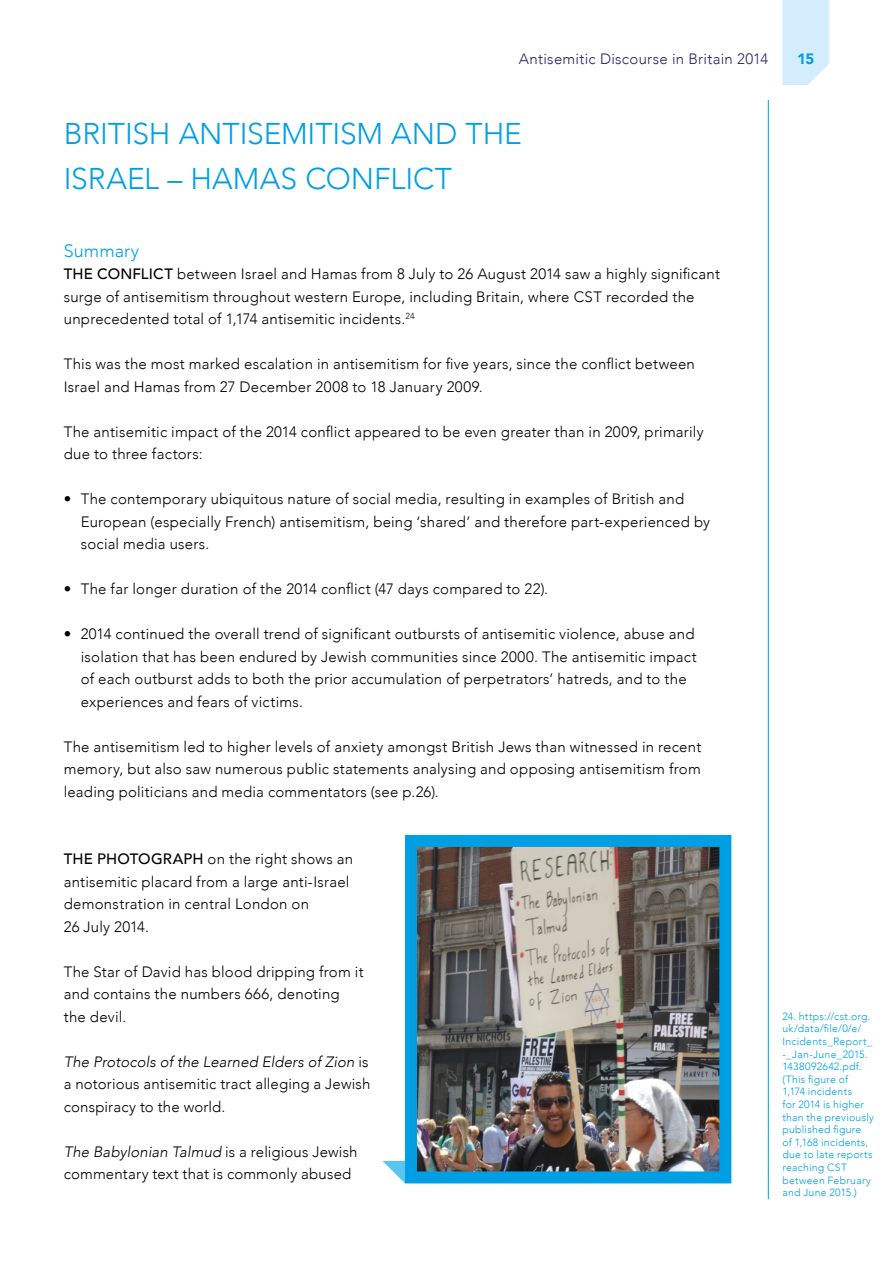
<style>
.page{position:relative;width:893px;height:1263px;background:#fff}
.page>*{position:absolute;margin:0;border:0;box-sizing:border-box;transform-origin:0 0}
.t1{font:300 30px/45px "Avenir";color:#009fe3}
.t2{font:300 18px "Avenir";letter-spacing:.005em;color:#009fe3}
.t3{font:300 15px/22.5px "Avenir";letter-spacing:.015em;color:#000}
.t4{font:300 15px "Avenir";letter-spacing:.02em;color:#2c246b}
.t5{font:900 15px "Avenir";color:#009fe3}
.t6{font:300 10.5px/12.6px "Avenir";letter-spacing:.025em;color:#009fe3}
.s1{font-weight:500}
.s2{font-style:italic}
</style>
<div class="page">
<svg style="left:782px;top:0;width:47px;height:85px;background:#d6eefc"></svg>
<hr style="left:768px;top:100px;width:1px;height:1099px;background:#009fe3">
<img style="left:418px;top:848px;width:300px;height:322px">
<div style="left:405px;top:835px;width:326px;height:348px;border:12px solid #009fe3"></div>
<svg style="left:382px;top:1161px;width:23px;height:22px"></svg>
<p class="t4" style="left:519px;top:50px;width:251px">Antisemitic Discourse in Britain 2014</p>
<p class="t5" style="left:797px;top:46px;width:19px">15</p>
<h1 class="t1" style="left:64px;top:111px;width:460px">BRITISH ANTISEMITISM AND THE<br>ISRAEL – HAMAS CONFLICT</h1>
<p class="t2" style="left:64px;top:240px;width:77px">Summary</p>
<p class="t3" style="left:64px;top:263px;width:658px"><span class="s1">THE CONFLICT</span> between Israel and Hamas from 8 July to 26 August 2014 saw a highly significant surge of antisemitism throughout western Europe, including Britain, where CST recorded the unprecedented total of 1,174 antisemitic incidents.<sup>24</sup></p>
<p class="t3" style="left:64px;top:353px;width:633px">This was the most marked escalation in antisemitism for five years, since the conflict between<br>Israel and Hamas from 27 December 2008 to 18 January 2009.</p>
<p class="t3" style="left:64px;top:420px;width:641px">The antisemitic impact of the 2014 conflict appeared to be even greater than in 2009, primarily due to three factors:</p>
<p class="t3" style="left:81px;top:488px;width:631px;text-indent:-17px">• The contemporary ubiquitous nature of social media, resulting in examples of British and<br>European (especially French) antisemitism, being ‘shared’ and therefore part-experienced by social media users.</p>
<p class="t3" style="left:64px;top:578px;width:486px">• The far longer duration of the 2014 conflict (47 days compared to 22).</p>
<p class="t3" style="left:81px;top:623px;width:617px;text-indent:-17px">• 2014 continued the overall trend of significant outbursts of antisemitic violence, abuse and isolation that has been endured by Jewish communities since 2000. The antisemitic impact of each outburst adds to both the prior accumulation of perpetrators’ hatreds, and to the experiences and fears of victims.</p>
<p class="t3" style="left:64px;top:735px;width:639px;text-align:justify">The antisemitism led to higher levels of anxiety amongst British Jews than witnessed in recent memory, but also saw numerous public statements analysing and opposing antisemitism from leading politicians and media commentators (see p.26).</p>
<p class="t3" style="left:64px;top:848px;width:291px"><span class="s1">THE PHOTOGRAPH</span> on the right shows an antisemitic placard from a large anti-Israel demonstration in central London on<br>26 July 2014.</p>
<p class="t3" style="left:64px;top:960px;width:301px">The Star of David has blood dripping from it and contains the numbers 666, denoting the devil.</p>
<p class="t3" style="left:64px;top:1050px;width:308px;text-align:justify"><span class="s2">The Protocols of the Learned Elders of Zion</span> is a notorious antisemitic tract alleging a Jewish conspiracy to the world.</p>
<p class="t3" style="left:64px;top:1140px;width:295px"><span class="s2">The Babylonian Talmud</span> is a religious Jewish commentary text that is commonly abused</p>
<p class="t6" style="left:782px;top:1010px;width:93px">24. https://cst.org. uk/data/file/0/e/<br>Incidents_Report_ -_Jan-June_2015.<br>1438092642.pdf. (This figure of<br>1,174 incidents<br>for 2014 is higher than the previously published figure<br>of 1,168 incidents, due to late reports reaching CST between February and June 2015.)</p>
</div>
